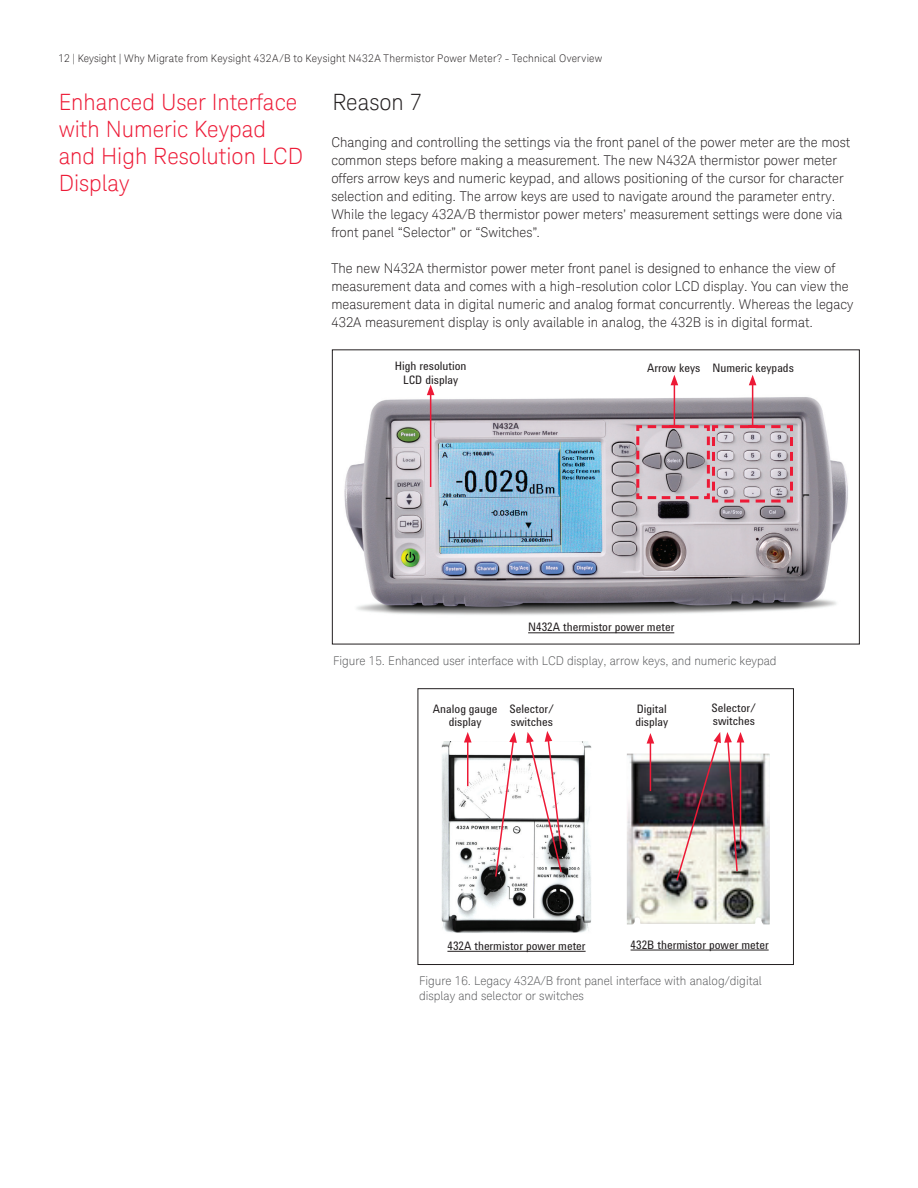
<style>
.page{position:relative;width:918px;height:1188px;background:#fff}
.page>*{position:absolute;margin:0;border:0;box-sizing:border-box;transform-origin:0 0}
.t1{font:300 22.5px/27px "Keysight Sans";color:#ed1a36}
.t2{font:300 22.5px "Keysight Sans";color:#231f20}
.t3{font:300 13.5px/18px "Keysight Sans";color:#231f20}
.t4{font:12px/13.5px "Agilent Condensed CFF";color:#231f20}
.t5{font:300 12px/15px "Keysight Sans";color:#57585a}
.t6{font:300 10.5px "Keysight Sans";letter-spacing:.02em;color:#231f20}
</style>
<div class="page">
<div style="left:332px;top:349px;width:528px;height:295px;border:1px solid #231f20"></div>
<img style="left:344px;top:391px;width:504px;height:224px">
<hr style="left:430px;top:393px;width:1px;height:94px;background:#ed1a36">
<svg style="left:427px;top:385px;width:7px;height:10px"></svg>
<hr style="left:674px;top:383px;width:1px;height:44px;background:#ed1a36">
<svg style="left:671px;top:375px;width:7px;height:10px"></svg>
<hr style="left:752px;top:383px;width:1px;height:44px;background:#ed1a36">
<svg style="left:749px;top:375px;width:7px;height:10px"></svg>
<hr style="left:528px;top:633px;width:146px;height:1px;background:#231f20">
<div style="left:418px;top:688px;width:376px;height:277px;border:1px solid #231f20"></div>
<img style="left:441px;top:741px;width:151px;height:192px">
<hr style="left:467px;top:740px;width:1px;height:46px;background:#ed1a36">
<svg style="left:464px;top:732px;width:8px;height:10px"></svg>
<svg style="left:494px;top:732px;width:23px;height:146px"></svg>
<svg style="left:526px;top:731px;width:37px;height:143px"></svg>
<img style="left:627px;top:754px;width:143px;height:171px">
<hr style="left:650px;top:741px;width:1px;height:50px;background:#ed1a36">
<svg style="left:647px;top:733px;width:7px;height:11px"></svg>
<img style="left:675px;top:732px;width:69px;height:150px">
<hr style="left:447px;top:951px;width:139px;height:1px;background:#231f20">
<hr style="left:631px;top:950px;width:138px;height:1px;background:#231f20">
<div style="left:438px;top:423px;width:52px;height:13px;background:#dad5dd"></div>
<svg style="left:635px;top:424px;width:159px;height:80px"></svg>
<div style="left:456px;top:831px;width:29px;height:8px;background:#fff"></div>
<p class="t6" style="left:59px;top:52px;width:545px">12 | Keysight | Why Migrate from Keysight 432A/B to Keysight N432A Thermistor Power Meter? - Technical Overview</p>
<h1 class="t1" style="left:59px;top:89px;width:240px">Enhanced User Interface</h1>
<h1 class="t2" style="left:333px;top:89px;width:91px">Reason 7</h1>
<h1 class="t1" style="left:59px;top:116px;width:246px">with Numeric Keypad and High Resolution LCD<br>Display</h1>
<p class="t3" style="left:331px;top:133px;width:521px">Changing and controlling the settings via the front panel of the power meter are the most common steps before making a measurement. The new N432A thermistor power meter offers arrow keys and numeric keypad, and allows positioning of the cursor for character selection and editing. The arrow keys are used to navigate around the parameter entry.<br>While the legacy 432A/B thermistor power meters’ measurement settings were done via front panel “Selector” or “Switches”.</p>
<p class="t3" style="left:331px;top:259px;width:524px">The new N432A thermistor power meter front panel is designed to enhance the view of measurement data and comes with a high-resolution color LCD display. You can view the measurement data in digital numeric and analog format concurrently. Whereas the legacy 432A measurement display is only available in analog, the 432B is in digital format.</p>
<p class="t4" style="left:395px;top:359px;width:73px;text-align:center">High resolution<br>LCD display</p>
<p class="t4" style="left:647px;top:361px;width:148px">Arrow keys Numeric keypads</p>
<p class="t4" style="left:528px;top:620px;width:148px">N432A thermistor power meter</p>
<p class="t5" style="left:333px;top:653px;width:445px">Figure 15. Enhanced user interface with LCD display, arrow keys, and numeric keypad</p>
<p class="t4" style="left:510px;top:701px;width:46px">Selector/ switches</p>
<p class="t4" style="left:712px;top:700px;width:46px">Selector/ switches</p>
<p class="t4" style="left:433px;top:701px;width:66px;text-align:center">Analog gauge display</p>
<p class="t4" style="left:635px;top:701px;width:34px">Digital display</p>
<p class="t4" style="left:447px;top:938px;width:140px">432A thermistor power meter</p>
<p class="t4" style="left:631px;top:937px;width:140px">432B thermistor power meter</p>
<p class="t5" style="left:419px;top:973px;width:344px">Figure 16. Legacy 432A/B front panel interface with analog/digital display and selector or switches</p>
</div>
